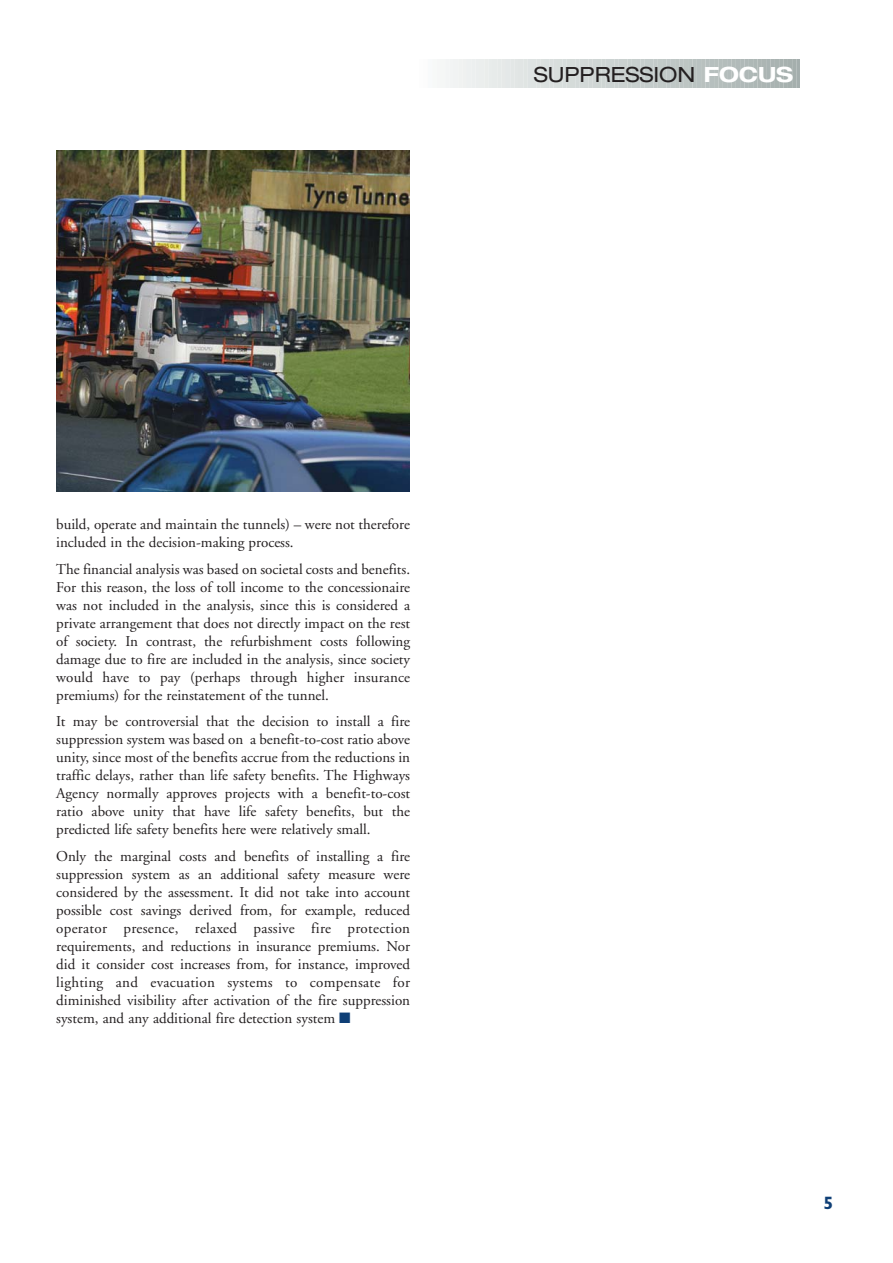
<style>
.page{position:relative;width:893px;height:1263px;background:#fff}
.page>*{position:absolute;margin:0;border:0;box-sizing:border-box;transform-origin:0 0}
.t1{font:expanded 21px "Helvetica Neue";color:#231f20}
.t2{font:700 18px "Gill Sans";color:#0f3f76}
.t3{font:15px/18px "Adobe Garamond";color:#231f20;text-align:justify}
.s1{font-weight:700;color:#fff}
.s2{color:#0f3f76}
</style>
<div class="page">
<hr style="left:429px;top:60px;width:2px;height:28px;background:#f8fafb">
<hr style="left:442px;top:60px;width:2px;height:28px;background:#f5f7f6">
<svg style="left:447px;top:60px;width:5px;height:28px"></svg>
<hr style="left:455px;top:60px;width:2px;height:28px;background:#f1f3f3">
<svg style="left:460px;top:60px;width:5px;height:28px"></svg>
<hr style="left:468px;top:60px;width:2px;height:28px;background:#edf0f0">
<svg style="left:473px;top:60px;width:5px;height:28px"></svg>
<hr style="left:481px;top:60px;width:2px;height:28px;background:#ebeeed">
<svg style="left:486px;top:60px;width:5px;height:28px"></svg>
<hr style="left:494px;top:60px;width:2px;height:28px;background:#e7ebea">
<svg style="left:499px;top:60px;width:5px;height:28px"></svg>
<hr style="left:507px;top:60px;width:2px;height:28px;background:#e4e8e8">
<svg style="left:512px;top:60px;width:5px;height:28px"></svg>
<hr style="left:520px;top:60px;width:2px;height:28px;background:#e1e5e4">
<svg style="left:525px;top:60px;width:5px;height:28px"></svg>
<hr style="left:533px;top:60px;width:2px;height:28px;background:#dee3e2">
<svg style="left:538px;top:60px;width:5px;height:28px"></svg>
<hr style="left:546px;top:60px;width:2px;height:28px;background:#dae0df">
<svg style="left:551px;top:60px;width:5px;height:28px"></svg>
<hr style="left:559px;top:60px;width:2px;height:28px;background:#d8dedc">
<svg style="left:564px;top:60px;width:5px;height:28px"></svg>
<hr style="left:572px;top:60px;width:2px;height:28px;background:#d5dbd9">
<svg style="left:577px;top:60px;width:5px;height:28px"></svg>
<hr style="left:585px;top:60px;width:2px;height:28px;background:#d2d8d7">
<svg style="left:590px;top:60px;width:5px;height:28px"></svg>
<hr style="left:598px;top:60px;width:2px;height:28px;background:#cfd6d4">
<svg style="left:603px;top:60px;width:5px;height:28px"></svg>
<hr style="left:611px;top:60px;width:2px;height:28px;background:#ccd3d2">
<svg style="left:616px;top:60px;width:5px;height:28px"></svg>
<hr style="left:624px;top:60px;width:2px;height:28px;background:#cad1cf">
<svg style="left:629px;top:60px;width:144px;height:28px;background:#bac3c1"></svg>
<hr style="left:776px;top:60px;width:2px;height:28px;background:#a9b3b1">
<svg style="left:781px;top:60px;width:5px;height:28px"></svg>
<hr style="left:789px;top:60px;width:2px;height:28px;background:#a6b0ae">
<svg style="left:794px;top:60px;width:5px;height:28px"></svg>
<img style="left:56px;top:150px;width:354px;height:342px">
<h1 class="t1" style="left:534px;top:67px;width:261px">SUPPRESSION <span class="s1">FOCUS</span></h1>
<p class="t3" style="left:56px;top:517px;width:355px">build, operate and maintain the tunnels) – were not therefore included in the decision-making process.</p>
<p class="t3" style="left:56px;top:562px;width:355px">The financial analysis was based on societal costs and benefits.<br>For this reason, the loss of toll income to the concessionaire was not included in the analysis, since this is considered a private arrangement that does not directly impact on the rest of society. In contrast, the refurbishment costs following damage due to fire are included in the analysis, since society would have to pay (perhaps through higher insurance premiums) for the reinstatement of the tunnel.</p>
<p class="t3" style="left:56px;top:714px;width:355px">It may be controversial that the decision to install a fire suppression system was based on a benefit-to-cost ratio above unity, since most of the benefits accrue from the reductions in traffic delays, rather than life safety benefits. The Highways Agency normally approves projects with a benefit-to-cost ratio above unity that have life safety benefits, but the predicted life safety benefits here were relatively small.</p>
<p class="t3" style="left:56px;top:848px;width:355px">Only the marginal costs and benefits of installing a fire suppression system as an additional safety measure were considered by the assessment. It did not take into account possible cost savings derived from, for example, reduced operator presence, relaxed passive fire protection requirements, and reductions in insurance premiums. Nor did it consider cost increases from, for instance, improved lighting and evacuation systems to compensate for diminished visibility after activation of the fire suppression system, and any additional fire detection system <span class="s2">■</span></p>
<p class="t2" style="left:823px;top:1197px;width:11px">5</p>
</div>
